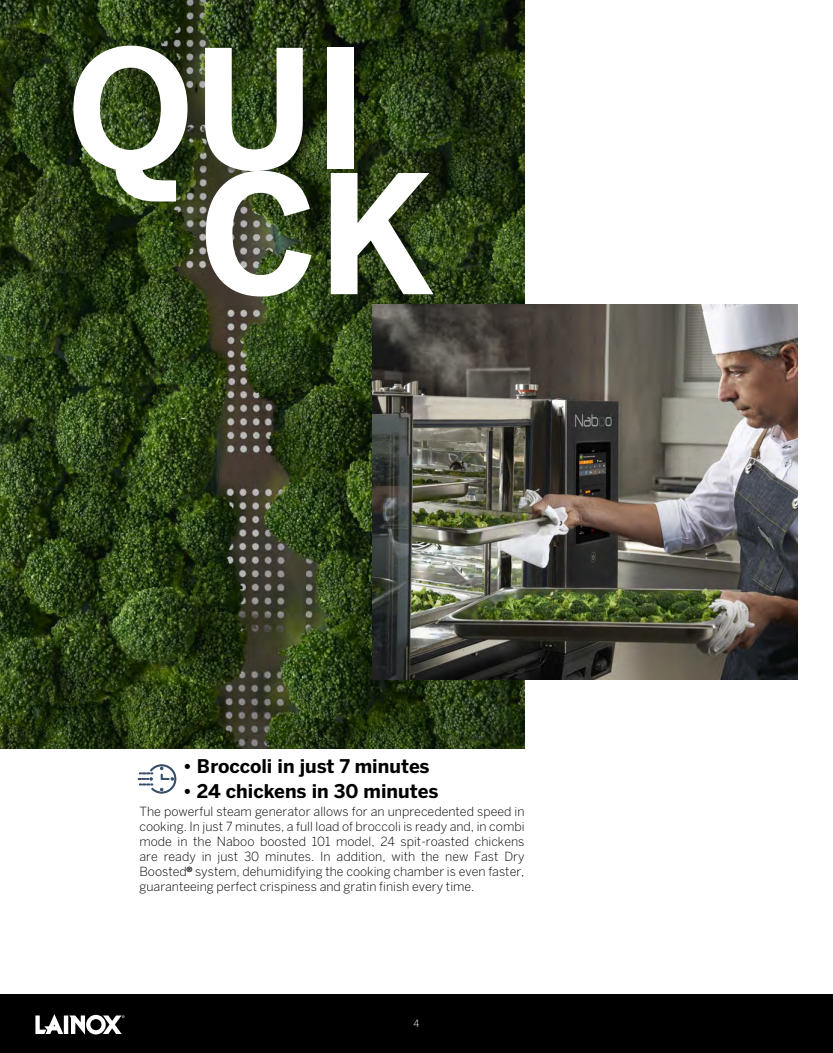
<style>
.page{position:relative;width:833px;height:1053px;background:#fff}
.page>*{position:absolute;margin:0;border:0;box-sizing:border-box;transform-origin:0 0}
.t1{font:700 163.75px/125.1px "Benton Sans";color:#fff}
.t2{font:700 18.75px "Benton Sans";color:#000}
.t3{font:300 12.5px/15px "Benton Sans";color:#000;text-align:justify}
.t4{font:300 10px "Benton Sans";color:#fff}
</style>
<div class="page">
<div style="left:0;top:994px;width:833px;height:58px;background:#000"></div>
<svg style="left:35px;top:1014px;width:28px;height:19px"></svg>
<hr style="left:64px;top:1015px;width:4px;height:18px;background:#fff">
<svg style="left:69px;top:1014px;width:56px;height:20px"></svg>
<svg style="left:138px;top:764px;width:38px;height:29px"></svg>
<img style="left:0;top:0;width:524px;height:748px">
<img style="left:373px;top:305px;width:424px;height:374px">
<h1 class="t1" style="left:199px;top:45px;width:238px;text-indent:-132px">QUI<br>CK</h1>
<h2 class="t2" style="left:183px;top:754px;width:248px">• Broccoli in just 7 minutes</h2>
<h2 class="t2" style="left:183px;top:779px;width:257px">• 24 chickens in 30 minutes</h2>
<p class="t3" style="left:139px;top:804px;width:386px">The powerful steam generator allows for an unprecedented speed in cooking. In just 7 minutes, a full load of broccoli is ready and, in combi mode in the Naboo boosted 101 model, 24 spit-roasted chickens are ready in just 30 minutes. In addition, with the new Fast Dry Boosted<sup>®</sup> system, dehumidifying the cooking chamber is even faster, guaranteeing perfect crispiness and gratin finish every time.</p>
<p class="t4" style="left:413px;top:1017px;width:7px">4</p>
</div>
